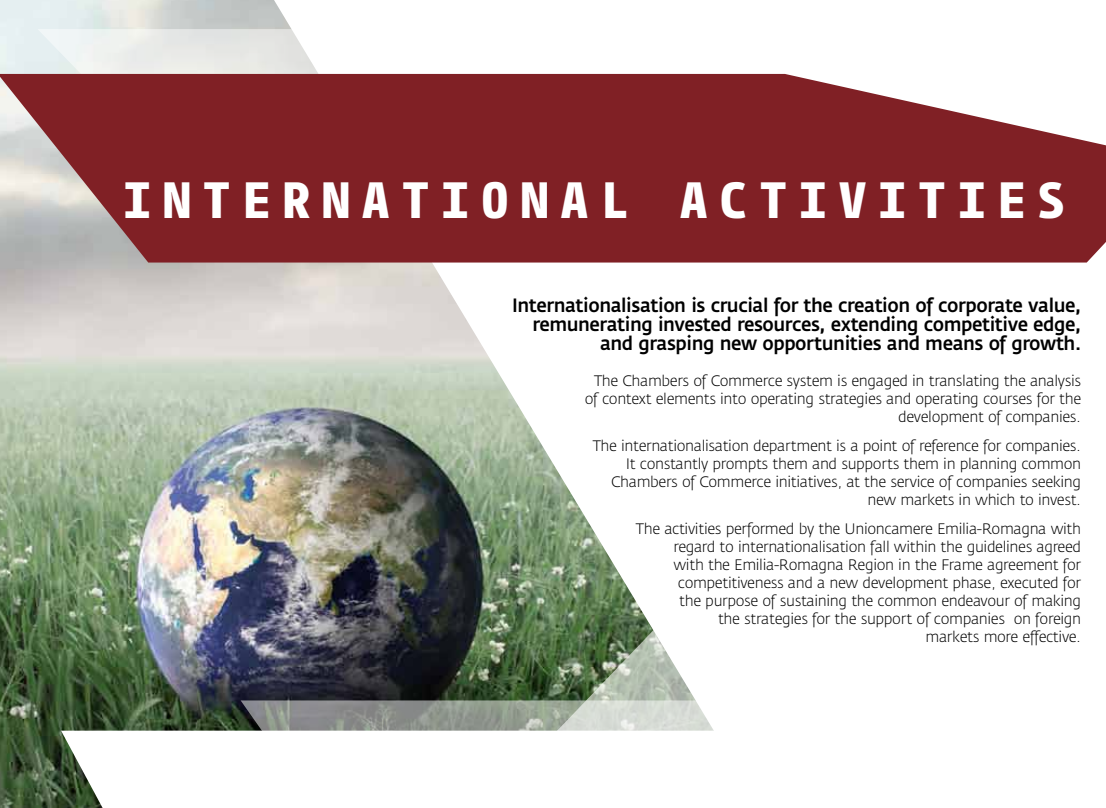
<style>
.page{position:relative;width:1106px;height:808px;background:#fff}
.page>*{position:absolute;margin:0;border:0;box-sizing:border-box;transform-origin:0 0}
.t1{font:700 50.4px "Fedra Mono";letter-spacing:.2em;color:#fff}
.t2{font:500 19.05px/19px "Fedra Sans";letter-spacing:-.025em;color:#000;text-align:right;scale:.94 1}
.t3{font:15px/18px "Fedra Sans Light TF";letter-spacing:-.025em;color:#000;text-align:right}
</style>
<div class="page">
<img style="left:0;top:0;width:653px;height:808px">
<svg style="left:37px;top:29px;width:748px;height:45px"></svg>
<svg style="left:61px;top:731px;width:420px;height:77px"></svg>
<svg style="left:0;top:74px;width:1106px;height:189px;background:#8c383c"></svg>
<svg style="left:241px;top:700px;width:240px;height:58px"></svg>
<svg style="left:481px;top:629px;width:233px;height:179px"></svg>
<h1 class="t1" style="left:122px;top:168px;width:945px">INTERNATIONAL ACTIVITIES</h1>
<p class="t2" style="left:512px;top:296px;width:607px">Internationalisation is crucial for the creation of corporate value, remunerating invested resources, extending competitive edge, and grasping new opportunities and means of growth.</p>
<p class="t3" style="left:584px;top:372px;width:498px">The Chambers of Commerce system is engaged in translating the analysis of context elements into operating strategies and operating courses for the development of companies.</p>
<p class="t3" style="left:592px;top:437px;width:490px">The internationalisation department is a point of reference for companies.<br>It constantly prompts them and supports them in planning common Chambers of Commerce initiatives, at the service of companies seeking new markets in which to invest.</p>
<p class="t3" style="left:636px;top:520px;width:447px">The activities performed by the Unioncamere Emilia-Romagna with regard to internationalisation fall within the guidelines agreed<br>with the Emilia-Romagna Region in the Frame agreement for competitiveness and a new development phase, executed for<br>the purpose of sustaining the common endeavour of making<br>the strategies for the support of companies on foreign<br>markets more effective.</p>
</div>
